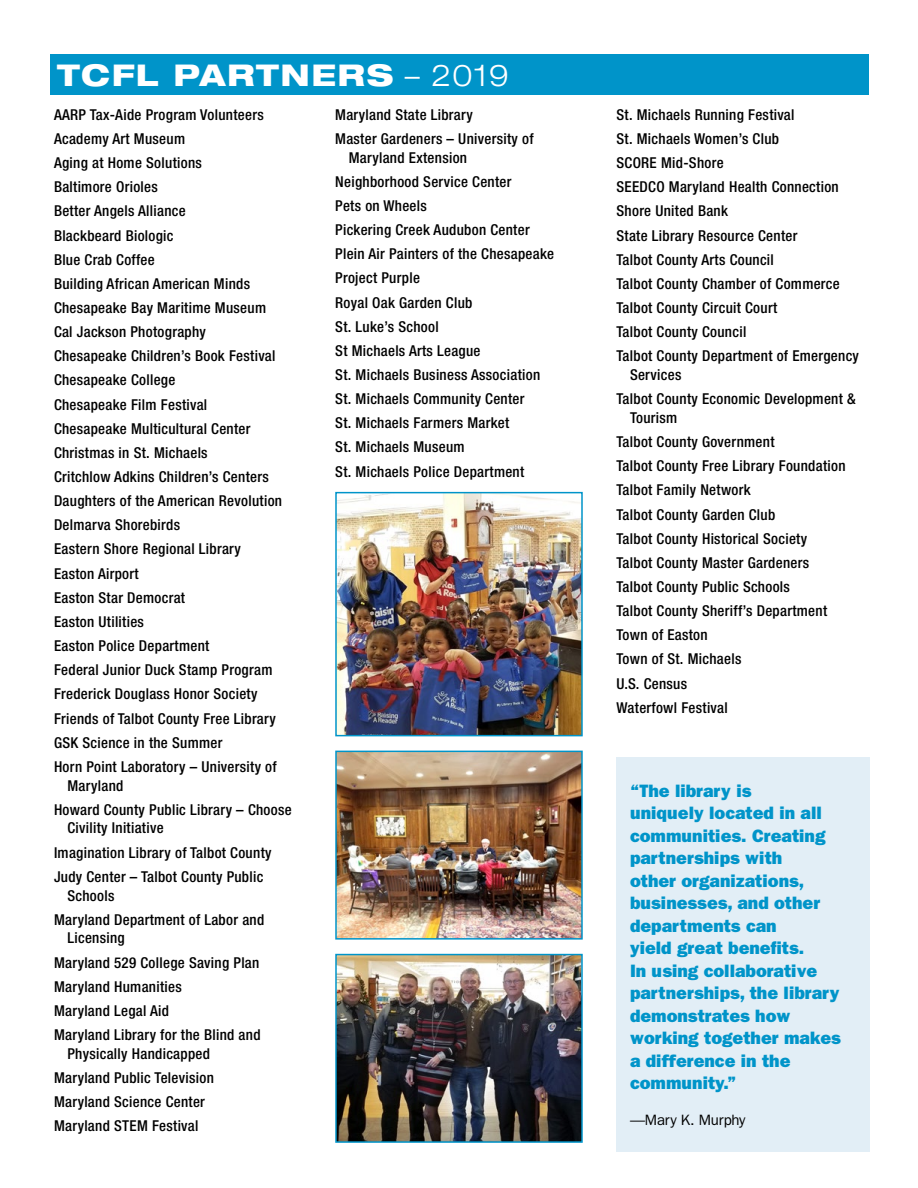
<style>
.page{position:relative;width:918px;height:1188px;background:#fff}
.page>*{position:absolute;margin:0;border:0;box-sizing:border-box;transform-origin:0 0}
.t1{font:800 expanded 30px "Helvetica Neue";letter-spacing:.05em;color:#fff}
.t2{font:18px/22.5px "ITC Franklin Gothic Std Hvy";color:#0094c9}
.t3{font:500 condensed 15px/18.8px "Helvetica Neue";letter-spacing:.02em;color:#000}
.t4{font:15px "ITC Franklin Gothic Std";letter-spacing:-.01em;color:#000}
.s1{font-weight:300}
</style>
<div class="page">
<div style="left:50px;top:54px;width:818px;height:41px;background:#0094c9"></div>
<div style="left:616px;top:757px;width:254px;height:395px;background:#e2eef6"></div>
<img style="left:338px;top:495px;width:242px;height:238px">
<div style="left:335px;top:492px;width:248px;height:244px;border:2px solid #0094c9"></div>
<img style="left:338px;top:754px;width:242px;height:183px">
<div style="left:335px;top:751px;width:248px;height:189px;border:2px solid #0094c9"></div>
<img style="left:338px;top:957px;width:242px;height:183px">
<div style="left:335px;top:954px;width:248px;height:189px;border:2px solid #0094c9"></div>
<p class="t1" style="left:57px;top:56px;width:454px">TCFL PARTNERS <span class="s1">– 2019</span></p>
<p class="t3" style="left:54px;top:105px;width:211px">AARP Tax-Aide Program Volunteers</p>
<p class="t3" style="left:54px;top:129px;width:133px">Academy Art Museum</p>
<p class="t3" style="left:54px;top:153px;width:149px">Aging at Home Solutions</p>
<p class="t3" style="left:54px;top:177px;width:105px">Baltimore Orioles</p>
<p class="t3" style="left:54px;top:201px;width:133px">Better Angels Alliance</p>
<p class="t3" style="left:54px;top:226px;width:121px">Blackbeard Biologic</p>
<p class="t3" style="left:54px;top:250px;width:102px">Blue Crab Coffee</p>
<p class="t3" style="left:54px;top:274px;width:198px">Building African American Minds</p>
<p class="t3" style="left:54px;top:298px;width:214px">Chesapeake Bay Maritime Museum</p>
<p class="t3" style="left:54px;top:322px;width:153px">Cal Jackson Photography</p>
<p class="t3" style="left:54px;top:346px;width:223px">Chesapeake Children’s Book Festival</p>
<p class="t3" style="left:54px;top:371px;width:123px">Chesapeake College</p>
<p class="t3" style="left:54px;top:395px;width:155px">Chesapeake Film Festival</p>
<p class="t3" style="left:54px;top:419px;width:198px">Chesapeake Multicultural Center</p>
<p class="t3" style="left:54px;top:443px;width:155px">Christmas in St. Michaels</p>
<p class="t3" style="left:54px;top:467px;width:216px">Critchlow Adkins Children’s Centers</p>
<p class="t3" style="left:54px;top:491px;width:230px">Daughters of the American Revolution</p>
<p class="t3" style="left:54px;top:515px;width:128px">Delmarva Shorebirds</p>
<p class="t3" style="left:54px;top:540px;width:188px">Eastern Shore Regional Library</p>
<p class="t3" style="left:54px;top:564px;width:86px">Easton Airport</p>
<p class="t3" style="left:54px;top:588px;width:133px">Easton Star Democrat</p>
<p class="t3" style="left:54px;top:612px;width:92px">Easton Utilities</p>
<p class="t3" style="left:54px;top:636px;width:157px">Easton Police Department</p>
<p class="t3" style="left:54px;top:660px;width:220px">Federal Junior Duck Stamp Program</p>
<p class="t3" style="left:54px;top:684px;width:205px">Frederick Douglass Honor Society</p>
<p class="t3" style="left:54px;top:709px;width:223px">Friends of Talbot County Free Library</p>
<p class="t3" style="left:54px;top:733px;width:170px">GSK Science in the Summer</p>
<p class="t3" style="left:68px;top:757px;width:211px;text-indent:-14px">Horn Point Laboratory – University of<br>Maryland</p>
<p class="t3" style="left:68px;top:800px;width:226px;text-indent:-14px">Howard County Public Library – Choose<br>Civility Initiative</p>
<p class="t3" style="left:54px;top:843px;width:219px">Imagination Library of Talbot County</p>
<p class="t3" style="left:68px;top:867px;width:197px;text-indent:-14px">Judy Center – Talbot County Public<br>Schools</p>
<p class="t3" style="left:68px;top:910px;width:198px;text-indent:-14px">Maryland Department of Labor and<br>Licensing</p>
<p class="t3" style="left:54px;top:953px;width:207px">Maryland 529 College Saving Plan</p>
<p class="t3" style="left:54px;top:977px;width:129px">Maryland Humanities</p>
<p class="t3" style="left:54px;top:1001px;width:117px">Maryland Legal Aid</p>
<p class="t3" style="left:68px;top:1025px;width:195px;text-indent:-14px">Maryland Library for the Blind and<br>Physically Handicapped</p>
<p class="t3" style="left:54px;top:1068px;width:161px">Maryland Public Television</p>
<p class="t3" style="left:54px;top:1092px;width:152px">Maryland Science Center</p>
<p class="t3" style="left:54px;top:1116px;width:146px">Maryland STEM Festival</p>
<p class="t3" style="left:335px;top:105px;width:139px">Maryland State Library</p>
<p class="t3" style="left:349px;top:129px;width:186px;text-indent:-14px">Master Gardeners – University of<br>Maryland Extension</p>
<p class="t3" style="left:335px;top:172px;width:178px">Neighborhood Service Center</p>
<p class="t3" style="left:335px;top:196px;width:93px">Pets on Wheels</p>
<p class="t3" style="left:335px;top:220px;width:196px">Pickering Creek Audubon Center</p>
<p class="t3" style="left:335px;top:244px;width:220px">Plein Air Painters of the Chesapeake</p>
<p class="t3" style="left:335px;top:269px;width:86px">Project Purple</p>
<p class="t3" style="left:335px;top:293px;width:139px">Royal Oak Garden Club</p>
<p class="t3" style="left:335px;top:317px;width:105px">St. Luke’s School</p>
<p class="t3" style="left:335px;top:341px;width:147px">St Michaels Arts League</p>
<p class="t3" style="left:335px;top:365px;width:206px">St. Michaels Business Association</p>
<p class="t3" style="left:335px;top:389px;width:191px">St. Michaels Community Center</p>
<p class="t3" style="left:335px;top:413px;width:176px">St. Michaels Farmers Market</p>
<p class="t3" style="left:335px;top:438px;width:131px">St. Michaels Museum</p>
<p class="t3" style="left:335px;top:462px;width:191px">St. Michaels Police Department</p>
<p class="t3" style="left:616px;top:105px;width:180px">St. Michaels Running Festival</p>
<p class="t3" style="left:616px;top:129px;width:164px">St. Michaels Women’s Club</p>
<p class="t3" style="left:616px;top:153px;width:109px">SCORE Mid-Shore</p>
<p class="t3" style="left:616px;top:177px;width:224px">SEEDCO Maryland Health Connection</p>
<p class="t3" style="left:616px;top:201px;width:113px">Shore United Bank</p>
<p class="t3" style="left:616px;top:226px;width:182px">State Library Resource Center</p>
<p class="t3" style="left:616px;top:250px;width:159px">Talbot County Arts Council</p>
<p class="t3" style="left:616px;top:274px;width:225px">Talbot County Chamber of Commerce</p>
<p class="t3" style="left:616px;top:298px;width:162px">Talbot County Circuit Court</p>
<p class="t3" style="left:616px;top:322px;width:131px">Talbot County Council</p>
<p class="t3" style="left:630px;top:346px;width:230px;text-indent:-14px">Talbot County Department of Emergency<br>Services</p>
<p class="t3" style="left:630px;top:389px;width:227px;text-indent:-14px">Talbot County Economic Development &amp;<br>Tourism</p>
<p class="t3" style="left:616px;top:432px;width:160px">Talbot County Government</p>
<p class="t3" style="left:616px;top:456px;width:231px">Talbot County Free Library Foundation</p>
<p class="t3" style="left:616px;top:480px;width:136px">Talbot Family Network</p>
<p class="t3" style="left:616px;top:505px;width:160px">Talbot County Garden Club</p>
<p class="t3" style="left:616px;top:529px;width:192px">Talbot County Historical Society</p>
<p class="t3" style="left:616px;top:553px;width:194px">Talbot County Master Gardeners</p>
<p class="t3" style="left:616px;top:577px;width:175px">Talbot County Public Schools</p>
<p class="t3" style="left:616px;top:601px;width:212px">Talbot County Sheriff’s Department</p>
<p class="t3" style="left:616px;top:625px;width:93px">Town of Easton</p>
<p class="t3" style="left:616px;top:650px;width:126px">Town of St. Michaels</p>
<p class="t3" style="left:616px;top:674px;width:72px">U.S. Census</p>
<p class="t3" style="left:616px;top:698px;width:113px">Waterfowl Festival</p>
<p class="t2" style="left:630px;top:779px;width:212px">“The library is<br>uniquely located in all communities. Creating partnerships with<br>other organizations, businesses, and other departments can<br>yield great benefits.<br>In using collaborative partnerships, the library demonstrates how working together makes a difference in the community.”</p>
<p class="t4" style="left:630px;top:1111px;width:117px">—Mary K. Murphy</p>
</div>
